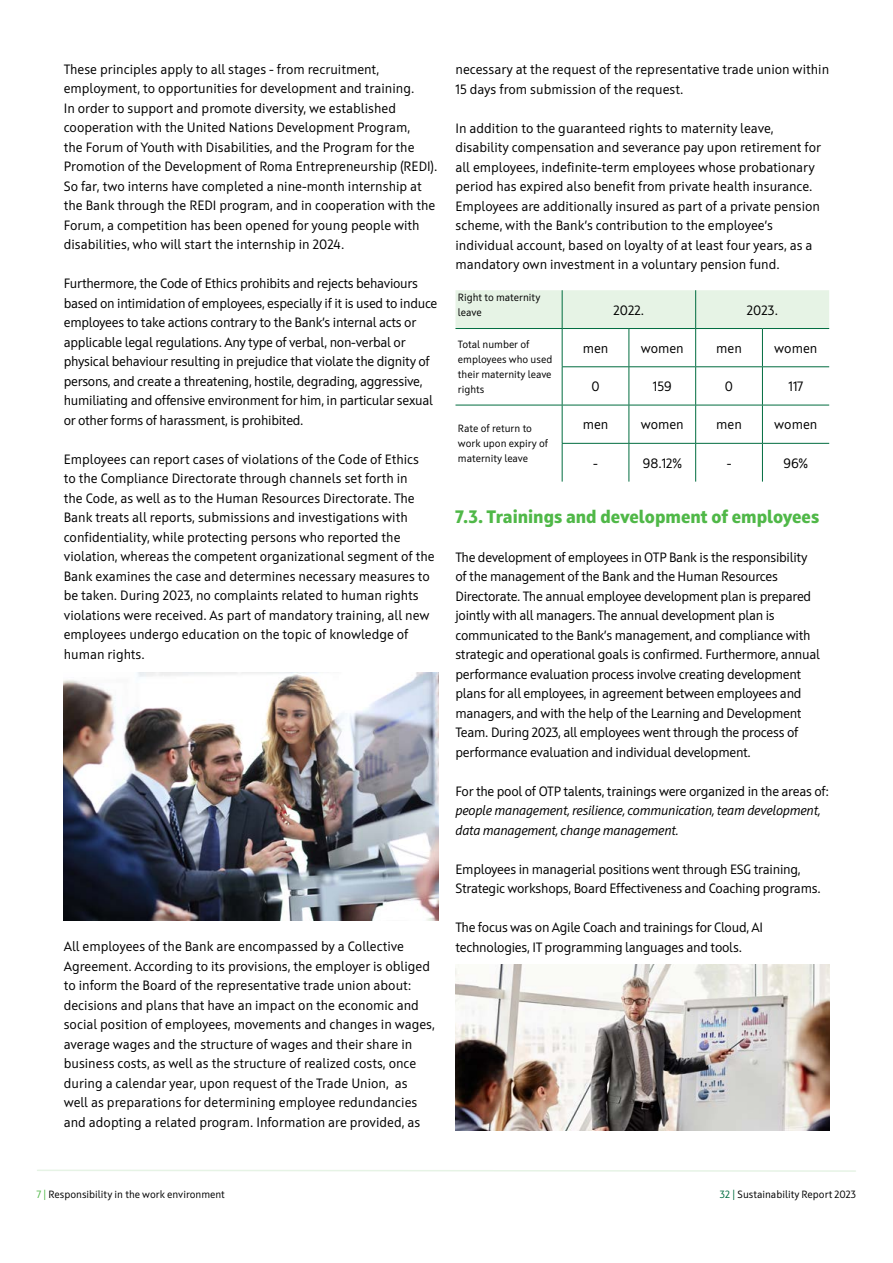
<style>
.page{position:relative;width:893px;height:1263px;background:#fff}
.page>*{position:absolute;margin:0;border:0;box-sizing:border-box;transform-origin:0 0}
.t1{font:800 18px "Squad";color:#50b848}
.t2{font:13.5px/19.5px "Squad";letter-spacing:-.005em;color:#000}
.t3{font:italic 13.5px/19.5px "Squad";letter-spacing:-.02em;color:#000}
.t4{font:10.5px/15px "Squad";color:#000}
.s1{color:#50b848}
.s2{color:#006c3f}
</style>
<div class="page">
<svg style="left:37px;top:1169px;width:819px;height:3px"></svg>
<img style="left:64px;top:672px;width:375px;height:248px">
<div style="left:455px;top:290px;width:374px;height:38px;background:#e6f3e5"></div>
<hr style="left:562px;top:290px;width:1px;height:38px;background:#006c3f">
<hr style="left:562px;top:329px;width:1px;height:37px;background:#006c3f">
<hr style="left:629px;top:329px;width:1px;height:37px;background:#006c3f">
<hr style="left:562px;top:367px;width:1px;height:38px;background:#006c3f">
<hr style="left:629px;top:367px;width:1px;height:38px;background:#006c3f">
<hr style="left:562px;top:405px;width:1px;height:38px;background:#006c3f">
<hr style="left:629px;top:405px;width:1px;height:38px;background:#006c3f">
<hr style="left:562px;top:444px;width:1px;height:38px;background:#006c3f">
<hr style="left:629px;top:444px;width:1px;height:38px;background:#006c3f">
<hr style="left:455px;top:328px;width:107px;height:1px;background:#006c3f">
<hr style="left:562px;top:328px;width:67px;height:1px;background:#006c3f">
<hr style="left:629px;top:328px;width:67px;height:1px;background:#006c3f">
<hr style="left:696px;top:328px;width:66px;height:1px;background:#006c3f">
<hr style="left:762px;top:328px;width:67px;height:1px;background:#006c3f">
<hr style="left:562px;top:366px;width:67px;height:1px;background:#006c3f">
<hr style="left:629px;top:366px;width:67px;height:1px;background:#006c3f">
<hr style="left:696px;top:366px;width:66px;height:1px;background:#006c3f">
<hr style="left:762px;top:366px;width:67px;height:1px;background:#006c3f">
<hr style="left:455px;top:405px;width:107px;height:1px;background:#006c3f">
<hr style="left:562px;top:405px;width:67px;height:1px;background:#006c3f">
<hr style="left:629px;top:405px;width:67px;height:1px;background:#006c3f">
<hr style="left:696px;top:405px;width:66px;height:1px;background:#006c3f">
<hr style="left:762px;top:405px;width:67px;height:1px;background:#006c3f">
<hr style="left:762px;top:329px;width:1px;height:37px;background:#006c3f">
<hr style="left:762px;top:367px;width:1px;height:38px;background:#006c3f">
<hr style="left:762px;top:405px;width:1px;height:38px;background:#006c3f">
<hr style="left:762px;top:444px;width:1px;height:38px;background:#006c3f">
<hr style="left:695px;top:329px;width:1px;height:37px;background:#006c3f">
<hr style="left:695px;top:367px;width:1px;height:38px;background:#006c3f">
<hr style="left:695px;top:405px;width:1px;height:38px;background:#006c3f">
<hr style="left:695px;top:444px;width:1px;height:38px;background:#006c3f">
<hr style="left:562px;top:443px;width:67px;height:1px;background:#006c3f">
<hr style="left:629px;top:443px;width:67px;height:1px;background:#006c3f">
<hr style="left:696px;top:443px;width:66px;height:1px;background:#006c3f">
<hr style="left:762px;top:443px;width:67px;height:1px;background:#006c3f">
<hr style="left:695px;top:290px;width:1px;height:38px;background:#006c3f">
<img style="left:455px;top:964px;width:374px;height:166px">
<p class="t2" style="left:64px;top:59px;width:375px">These principles apply to all stages - from recruitment, employment, to opportunities for development and training.<br>In order to support and promote diversity, we established cooperation with the United Nations Development Program,<br>the Forum of Youth with Disabilities, and the Program for the Promotion of the Development of Roma Entrepreneurship (REDI).<br>So far, two interns have completed a nine-month internship at the Bank through the REDI program, and in cooperation with the Forum, a competition has been opened for young people with disabilities, who will start the internship in 2024.</p>
<p class="t2" style="left:64px;top:274px;width:375px">Furthermore, the Code of Ethics prohibits and rejects behaviours based on intimidation of employees, especially if it is used to induce employees to take actions contrary to the Bank’s internal acts or applicable legal regulations. Any type of verbal, non-verbal or physical behaviour resulting in prejudice that violate the dignity of persons, and create a threatening, hostile, degrading, aggressive, humiliating and offensive environment for him, in particular sexual or other forms of harassment, is prohibited.</p>
<p class="t2" style="left:64px;top:449px;width:372px">Employees can report cases of violations of the Code of Ethics<br>to the Compliance Directorate through channels set forth in<br>the Code, as well as to the Human Resources Directorate. The Bank treats all reports, submissions and investigations with confidentiality, while protecting persons who reported the violation, whereas the competent organizational segment of the Bank examines the case and determines necessary measures to be taken. During 2023, no complaints related to human rights violations were received. As part of mandatory training, all new employees undergo education on the topic of knowledge of human rights.</p>
<p class="t2" style="left:64px;top:937px;width:373px">All employees of the Bank are encompassed by a Collective Agreement. According to its provisions, the employer is obliged to inform the Board of the representative trade union about: decisions and plans that have an impact on the economic and social position of employees, movements and changes in wages, average wages and the structure of wages and their share in business costs, as well as the structure of realized costs, once during a calendar year, upon request of the Trade Union, as well as preparations for determining employee redundancies and adopting a related program. Information are provided, as</p>
<p class="t2" style="left:455px;top:60px;width:375px">necessary at the request of the representative trade union within<br>15 days from submission of the request.</p>
<p class="t2" style="left:455px;top:118px;width:367px">In addition to the guaranteed rights to maternity leave, disability compensation and severance pay upon retirement for all employees, indefinite-term employees whose probationary period has expired also benefit from private health insurance.<br>Employees are additionally insured as part of a private pension scheme, with the Bank’s contribution to the employee’s individual account, based on loyalty of at least four years, as a mandatory own investment in a voluntary pension fund.</p>
<p class="t4" style="left:458px;top:290px;width:84px">Right to maternity leave</p>
<p class="t2" style="left:613px;top:300px;width:32px">2022.</p>
<p class="t2" style="left:747px;top:300px;width:33px">2023.</p>
<p class="t4" style="left:458px;top:337px;width:96px">Total number of employees who used their maternity leave rights</p>
<p class="t2" style="left:583px;top:338px;width:27px">men</p>
<p class="t2" style="left:641px;top:338px;width:45px">women</p>
<p class="t2" style="left:716px;top:338px;width:27px">men</p>
<p class="t2" style="left:774px;top:338px;width:45px">women</p>
<p class="t2" style="left:591px;top:377px;width:10px">0</p>
<p class="t2" style="left:653px;top:377px;width:20px">159</p>
<p class="t2" style="left:725px;top:377px;width:10px">0</p>
<p class="t2" style="left:788px;top:377px;width:16px">117</p>
<p class="t4" style="left:458px;top:421px;width:92px">Rate of return to work upon expiry of maternity leave</p>
<p class="t2" style="left:583px;top:415px;width:27px">men</p>
<p class="t2" style="left:641px;top:415px;width:45px">women</p>
<p class="t2" style="left:716px;top:415px;width:27px">men</p>
<p class="t2" style="left:774px;top:415px;width:45px">women</p>
<p class="t2" style="left:593px;top:453px;width:6px">-</p>
<p class="t2" style="left:643px;top:453px;width:41px">98.12%</p>
<p class="t2" style="left:727px;top:453px;width:6px">-</p>
<p class="t2" style="left:784px;top:453px;width:26px">96%</p>
<h1 class="t1" style="left:455px;top:505px;width:365px">7.3. Trainings and development of employees</h1>
<p class="t2" style="left:455px;top:547px;width:366px">The development of employees in OTP Bank is the responsibility of the management of the Bank and the Human Resources Directorate. The annual employee development plan is prepared jointly with all managers. The annual development plan is communicated to the Bank’s management, and compliance with strategic and operational goals is confirmed. Furthermore, annual performance evaluation process involve creating development plans for all employees, in agreement between employees and managers, and with the help of the Learning and Development Team. During 2023, all employees went through the process of performance evaluation and individual development.</p>
<p class="t2" style="left:455px;top:781px;width:375px">For the pool of OTP talents, trainings were organized in the areas of:</p>
<p class="t3" style="left:455px;top:801px;width:366px">people management, resilience, communication, team development, data management, change management.</p>
<p class="t2" style="left:455px;top:859px;width:367px">Employees in managerial positions went through ESG training,<br>Strategic workshops, Board Effectiveness and Coaching programs.</p>
<p class="t2" style="left:455px;top:918px;width:309px">The focus was on Agile Coach and trainings for Cloud, AI technologies, IT programming languages and tools.</p>
<p class="t4" style="left:37px;top:1187px;width:190px"><span class="s1">7 |</span> Responsibility in the work environment</p>
<p class="t4" style="left:720px;top:1187px;width:138px"><span class="s2">32 |</span> Sustainability Report 2023</p>
</div>
